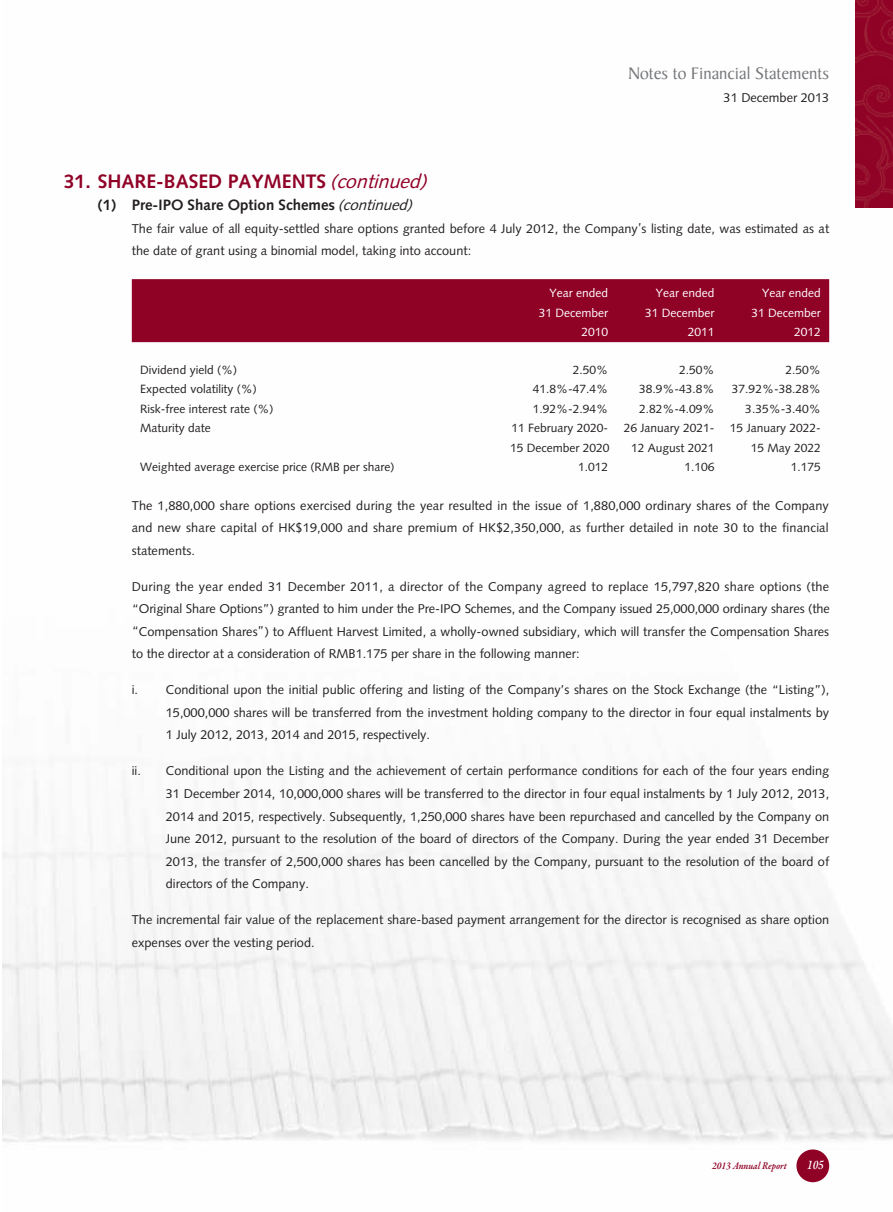
<style>
.page{position:relative;width:893px;height:1212px;background:#fff}
.page>*{position:absolute;margin:0;border:0;box-sizing:border-box;transform-origin:0 0}
._3__標題{font:700 19.5px "Syntax LT Std";color:#900126}
.t1{font:18px "Baker Signet Std";color:#76787b}
._4__副標題{font:700 15px "Syntax LT Std";color:#231f20}
._1__內文{font:12.75px/22.5px "Syntax LT Std";color:#231f20;text-align:justify}
._6__表內文{font:12px "Syntax LT Std";color:#231f20}
._6__表內文-2{font:12px "Syntax LT Std";color:#fff}
.t2{font:italic 700 12px "Galliard Std";color:#fff;scale:.9 1}
.t3{font:italic 600 10.5px "Garamond Premr Pro";color:#900126;scale:.9 1}
.s1{font-weight:400;font-style:italic}
</style>
<div class="page">
<img style="left:2px;top:279px;width:891px;height:904px">
<img style="left:855px;top:0;width:38px;height:208px">
<div style="left:796px;top:1149px;width:33px;height:33px;background:#900126;border-radius:50%"></div>
<div style="left:132px;top:279px;width:697px;height:63px;background:#900126"></div>
<h2 class="t1" style="left:629px;top:64px;width:202px">Notes to Financial Statements</h2>
<p class="_1__內文" style="left:724px;top:86px;width:107px">31 December 2013</p>
<p class="_3__標題" style="left:64px;top:170px;width:370px">31. SHARE-BASED PAYMENTS <span class="s1">(continued)</span></p>
<p class="_4__副標題" style="left:98px;top:196px;width:320px">(1) Pre-IPO Share Option Schemes <span class="s1">(continued)</span></p>
<p class="_1__內文" style="left:132px;top:217px;width:699px">The fair value of all equity-settled share options granted before 4 July 2012, the Company’s listing date, was estimated as at the date of grant using a binomial model, taking into account:</p>
<p class="_6__表內文-2" style="left:549px;top:286px;width:60px">Year ended</p>
<p class="_6__表內文-2" style="left:656px;top:286px;width:60px">Year ended</p>
<p class="_6__表內文-2" style="left:762px;top:286px;width:60px">Year ended</p>
<p class="_6__表內文-2" style="left:539px;top:305px;width:71px">31 December</p>
<p class="_6__表內文-2" style="left:645px;top:305px;width:71px">31 December</p>
<p class="_6__表內文-2" style="left:751px;top:305px;width:71px">31 December</p>
<p class="_6__表內文-2" style="left:581px;top:325px;width:28px">2010</p>
<p class="_6__表內文-2" style="left:688px;top:325px;width:28px">2011</p>
<p class="_6__表內文-2" style="left:794px;top:325px;width:28px">2012</p>
<p class="_6__表內文" style="left:140px;top:362px;width:98px">Dividend yield (%)</p>
<p class="_6__表內文" style="left:573px;top:362px;width:37px">2.50%</p>
<p class="_6__表內文" style="left:679px;top:362px;width:37px">2.50%</p>
<p class="_6__表內文" style="left:785px;top:362px;width:37px">2.50%</p>
<p class="_6__表內文" style="left:140px;top:382px;width:118px">Expected volatility (%)</p>
<p class="_6__表內文" style="left:533px;top:382px;width:77px">41.8%-47.4%</p>
<p class="_6__表內文" style="left:639px;top:382px;width:77px">38.9%-43.8%</p>
<p class="_6__表內文" style="left:732px;top:382px;width:90px">37.92%-38.28%</p>
<p class="_6__表內文" style="left:140px;top:401px;width:135px">Risk-free interest rate (%)</p>
<p class="_6__表內文" style="left:533px;top:401px;width:77px">1.92%-2.94%</p>
<p class="_6__表內文" style="left:639px;top:401px;width:77px">2.82%-4.09%</p>
<p class="_6__表內文" style="left:745px;top:401px;width:77px">3.35%-3.40%</p>
<p class="_6__表內文" style="left:140px;top:421px;width:72px">Maturity date</p>
<p class="_6__表內文" style="left:511px;top:421px;width:98px">11 February 2020-</p>
<p class="_6__表內文" style="left:624px;top:421px;width:92px">26 January 2021-</p>
<p class="_6__表內文" style="left:730px;top:421px;width:92px">15 January 2022-</p>
<p class="_6__表內文" style="left:510px;top:440px;width:101px">15 December 2020</p>
<p class="_6__表內文" style="left:631px;top:440px;width:85px">12 August 2021</p>
<p class="_6__表內文" style="left:751px;top:440px;width:72px">15 May 2022</p>
<p class="_6__表內文" style="left:140px;top:460px;width:256px">Weighted average exercise price (RMB per share)</p>
<p class="_6__表內文" style="left:578px;top:460px;width:32px">1.012</p>
<p class="_6__表內文" style="left:684px;top:460px;width:32px">1.106</p>
<p class="_6__表內文" style="left:791px;top:460px;width:32px">1.175</p>
<p class="_1__內文" style="left:132px;top:494px;width:699px">The 1,880,000 share options exercised during the year resulted in the issue of 1,880,000 ordinary shares of the Company and new share capital of HK$19,000 and share premium of HK$2,350,000, as further detailed in note 30 to the financial statements.</p>
<p class="_1__內文" style="left:132px;top:575px;width:700px">During the year ended 31 December 2011, a director of the Company agreed to replace 15,797,820 share options (the “Original Share Options”) granted to him under the Pre-IPO Schemes, and the Company issued 25,000,000 ordinary shares (the “Compensation Shares”) to Affluent Harvest Limited, a wholly-owned subsidiary, which will transfer the Compensation Shares to the director at a consideration of RMB1.175 per share in the following manner:</p>
<p class="_1__內文" style="left:166px;top:679px;width:665px;text-indent:-34px">i. Conditional upon the initial public offering and listing of the Company’s shares on the Stock Exchange (the “Listing”), 15,000,000 shares will be transferred from the investment holding company to the director in four equal instalments by 1 July 2012, 2013, 2014 and 2015, respectively.</p>
<p class="_1__內文" style="left:166px;top:760px;width:665px;text-indent:-34px">ii. Conditional upon the Listing and the achievement of certain performance conditions for each of the four years ending 31 December 2014, 10,000,000 shares will be transferred to the director in four equal instalments by 1 July 2012, 2013, 2014 and 2015, respectively. Subsequently, 1,250,000 shares have been repurchased and cancelled by the Company on June 2012, pursuant to the resolution of the board of directors of the Company. During the year ended 31 December 2013, the transfer of 2,500,000 shares has been cancelled by the Company, pursuant to the resolution of the board of directors of the Company.</p>
<p class="_1__內文" style="left:132px;top:908px;width:699px">The incremental fair value of the replacement share-based payment arrangement for the director is recognised as share option expenses over the vesting period.</p>
<p class="t3" style="left:712px;top:1159px;width:84px">2013 Annual Report</p>
<p class="t2" style="left:806px;top:1157px;width:20px">105</p>
</div>
